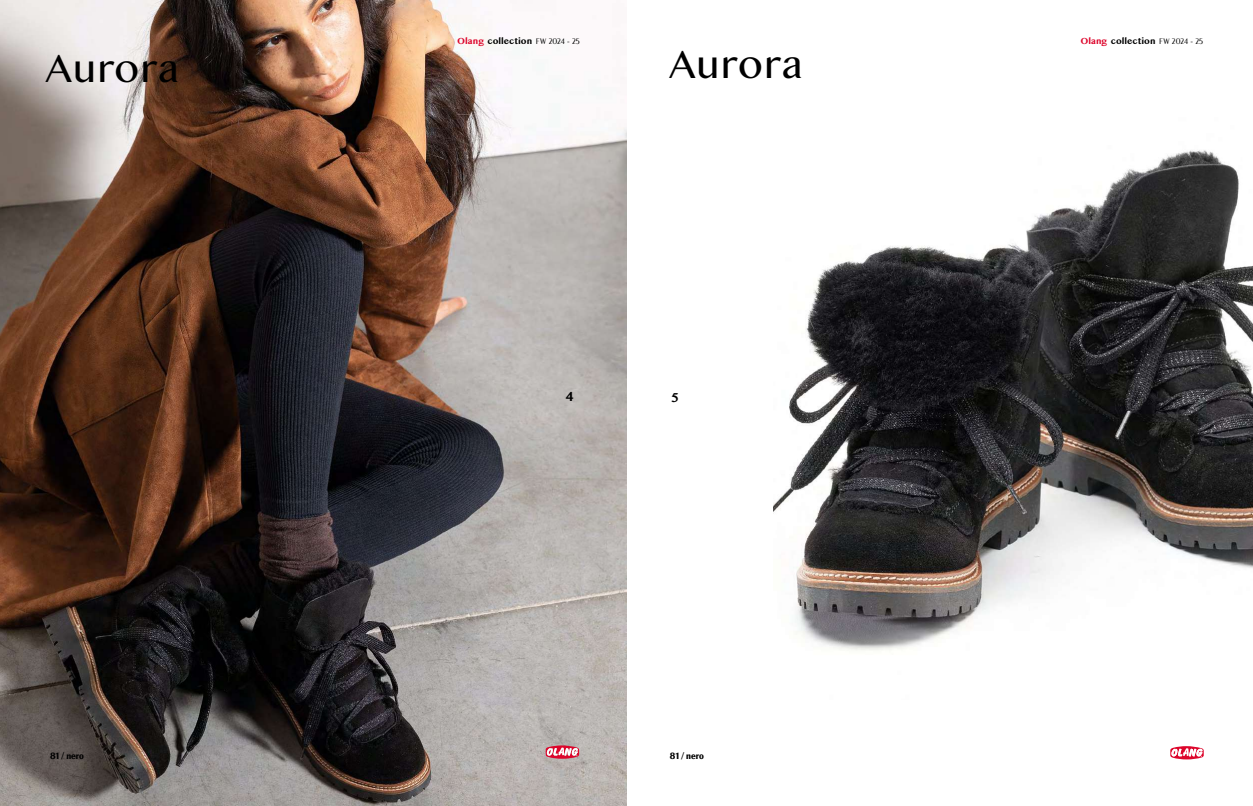
<style>
.page{position:relative;width:1253px;height:806px;background:#fff}
.page>*{position:absolute;margin:0;border:0;box-sizing:border-box;transform-origin:0 0}
.t1{font:36px "Bangla MN";color:#000}
.t2{font:700 12px "Bangla MN";color:#000}
.t3{font:700 9px "Acme Gothic";letter-spacing:-.005em;color:#000}
.t4{font:700 8px "Bangla MN";color:#000}
.s1{color:#dd052b}
.s2{font-family:"Acme Gothic";font-weight:300}
</style>
<div class="page">
<svg style="left:1170px;top:746px;width:34px;height:13px"></svg>
<img style="left:0;top:0;width:626px;height:805px">
<svg style="left:544px;top:745px;width:35px;height:14px"></svg>
<img style="left:774px;top:150px;width:479px;height:501px">
<p class="t4" style="left:457px;top:36px;width:124px"><span class="s1">Olang</span> collection <span class="s2">FW 2024 - 25</span></p>
<h1 class="t1" style="left:46px;top:44px;width:135px">Aurora</h1>
<h1 class="t1" style="left:669px;top:40px;width:135px">Aurora</h1>
<h2 class="t2" style="left:566px;top:390px;width:9px">4</h2>
<h2 class="t2" style="left:671px;top:390px;width:9px">5</h2>
<p class="t3" style="left:50px;top:752px;width:35px">81 / nero</p>
<p class="t3" style="left:670px;top:752px;width:35px">81 / nero</p>
<p class="t4" style="left:1080px;top:37px;width:124px"><span class="s1">Olang</span> collection <span class="s2">FW 2024 - 25</span></p>
</div>
